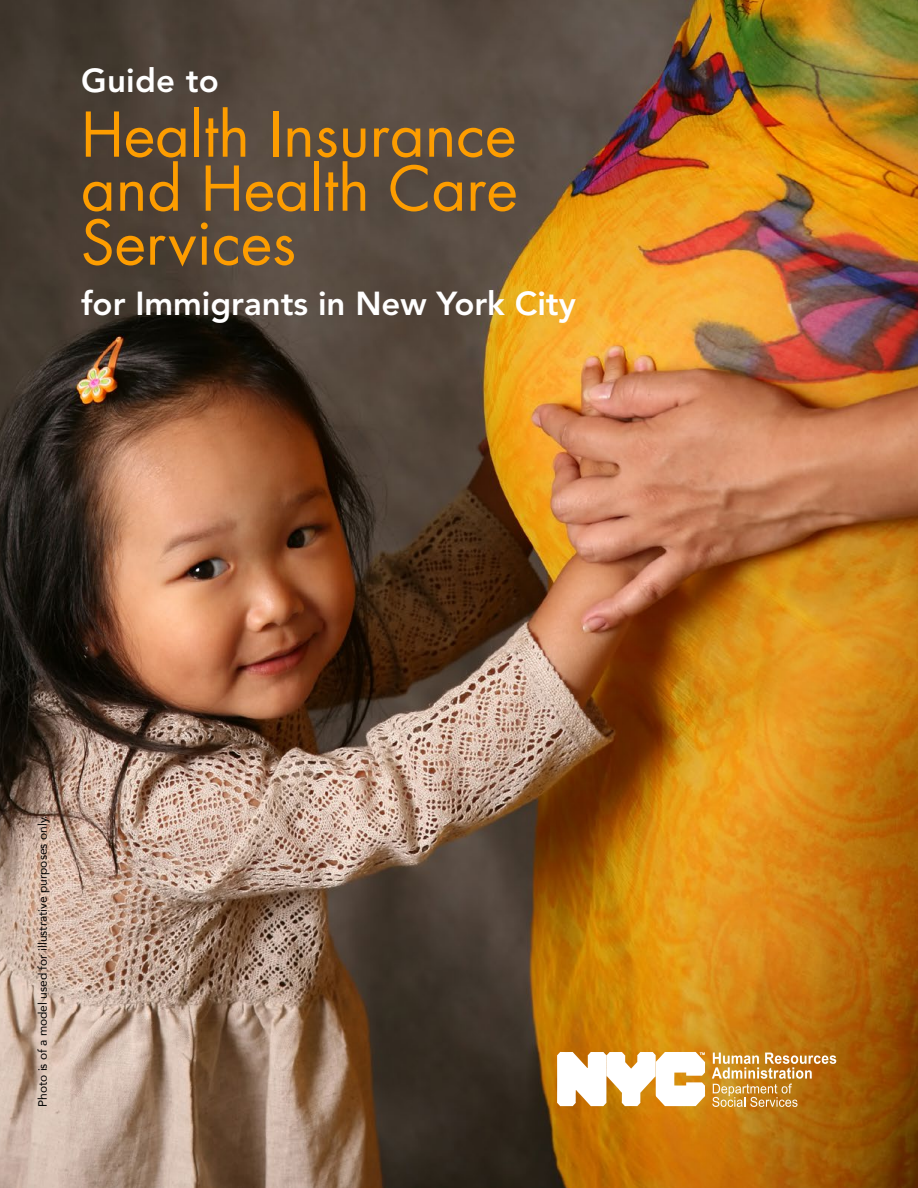
<style>
.page{position:relative;width:918px;height:1188px;background:#fff}
.page>*{position:absolute;margin:0;border:0;box-sizing:border-box;transform-origin:0 0}
.t1{font:60px/54px "Futura Std";color:#fd9d00;text-align:justify}
.t2{font:800 33px "Avenir LT Std";color:#fff}
.t3{font:12px "Avenir";color:#000}
</style>
<div class="page">
<img style="left:0;top:0;width:918px;height:1188px">
<svg style="left:712px;top:1053px;width:124px;height:54px;background:#cb9343"></svg>
<svg style="left:557px;top:1052px;width:148px;height:54px"></svg>
<h2 class="t2" style="left:81px;top:61px;width:139px">Guide to</h2>
<h1 class="t1" style="left:81px;top:108px;width:438px">Health Insurance and Health Care Services</h1>
<h2 class="t2" style="left:81px;top:284px;width:496px">for Immigrants in New York City</h2>
<p class="t3" style="left:33px;top:1107px;width:293px;rotate:-90deg">Photo is of a model used for illustrative purposes only.</p>
</div>
